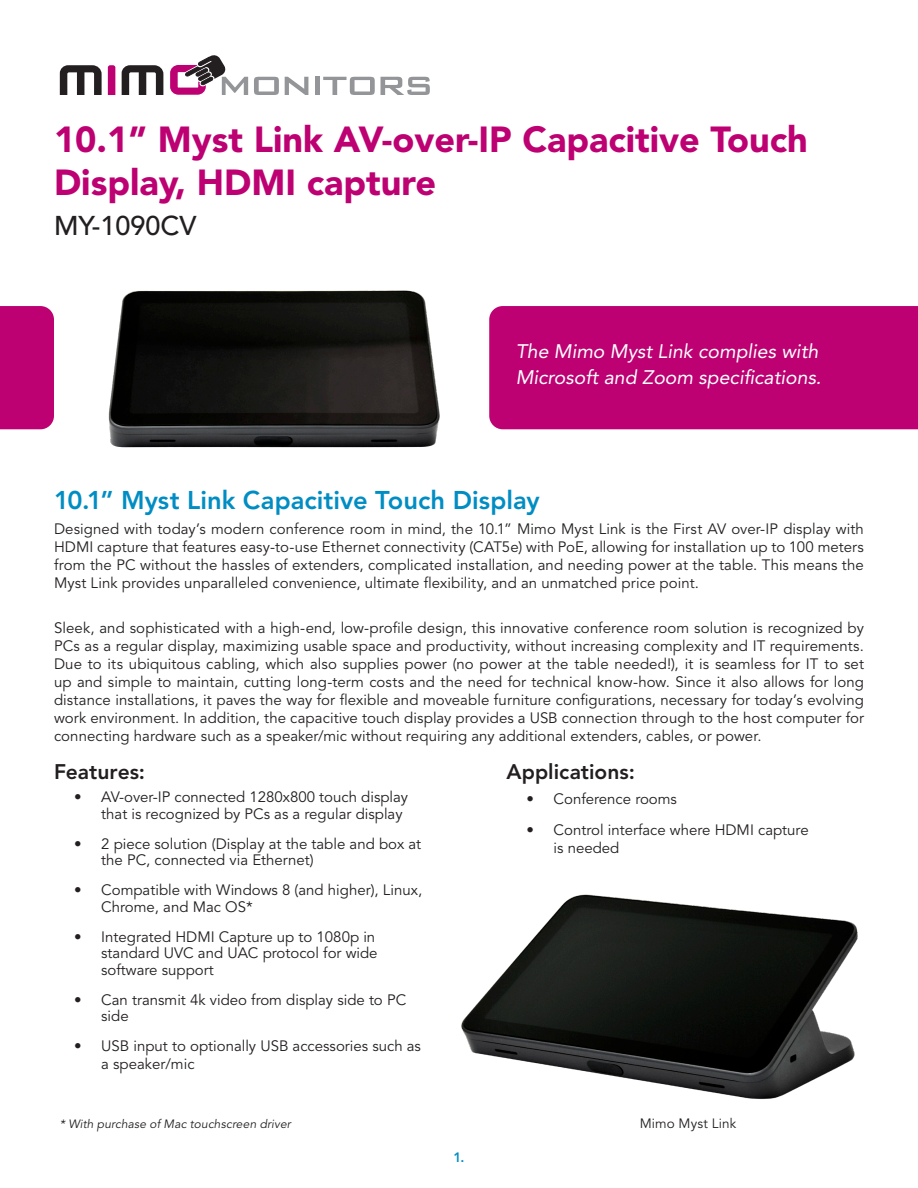
<style>
.page{position:relative;width:918px;height:1188px;background:#fff}
.page>*{position:absolute;margin:0;border:0;box-sizing:border-box;transform-origin:0 0}
.t1{font:900 36px/43.2px "Avenir LT Std";color:#bd0172}
.Black_Header{font:500 27px "Avenir LT Std";color:#231f20}
.Blue_Header{font:800 25.5px "Avenir LT Std";color:#008dc3}
.SubHead_blk{font:800 21px "Avenir LT Std";color:#231f20}
.t2{font:italic 19.5px/25.5px "Avenir LT Std";color:#fff}
.Body_copy_justified{font:15px/18px "Avenir LT Std";color:#231f20}
.Body_copy_justified-2{font:13.5px "Avenir LT Std";letter-spacing:.01em;color:#231f20}
.Blue_Header-2{font:800 13.5px "Avenir LT Std";color:#008dc3}
.Body_copy_justified-3{font:italic 12px "Avenir LT Std";letter-spacing:.01em;color:#231f20}
</style>
<div class="page">
<div style="left:489px;top:306px;width:429px;height:123px;background:#bd0172"></div>
<div style="left:0;top:306px;width:54px;height:123px;background:#bd0172"></div>
<svg style="left:254px;top:77px;width:25px;height:18px"></svg>
<svg style="left:285px;top:77px;width:23px;height:18px"></svg>
<hr style="left:315px;top:77px;width:4px;height:18px;background:#939598">
<svg style="left:323px;top:77px;width:52px;height:18px"></svg>
<svg style="left:381px;top:77px;width:49px;height:18px"></svg>
<svg style="left:60px;top:65px;width:42px;height:30px"></svg>
<svg style="left:122px;top:65px;width:41px;height:30px"></svg>
<svg style="left:108px;top:65px;width:7px;height:30px"></svg>
<svg style="left:170px;top:55px;width:78px;height:40px"></svg>
<img style="left:108px;top:290px;width:332px;height:158px">
<img style="left:461px;top:894px;width:397px;height:205px">
<p class="t1" style="left:54px;top:118px;width:755px">10.1” Myst Link AV-over-IP Capacitive Touch<br>Display, HDMI capture</p>
<p class="Black_Header" style="left:54px;top:210px;width:144px">MY-1090CV</p>
<p class="t2" style="left:516px;top:339px;width:307px">The Mimo Myst Link complies with<br>Microsoft and Zoom specifications.</p>
<p class="Blue_Header" style="left:54px;top:485px;width:487px">10.1” Myst Link Capacitive Touch Display</p>
<p class="Body_copy_justified" style="left:54px;top:520px;width:812px;text-align:justify">Designed with today’s modern conference room in mind, the 10.1” Mimo Myst Link is the First AV over-IP display with HDMI capture that features easy-to-use Ethernet connectivity (CAT5e) with PoE, allowing for installation up to 100 meters from the PC without the hassles of extenders, complicated installation, and needing power at the table. This means the Myst Link provides unparalleled convenience, ultimate flexibility, and an unmatched price point.</p>
<p class="Body_copy_justified" style="left:54px;top:619px;width:812px;text-align:justify">Sleek, and sophisticated with a high-end, low-profile design, this innovative conference room solution is recognized by PCs as a regular display, maximizing usable space and productivity, without increasing complexity and IT requirements.<br>Due to its ubiquitous cabling, which also supplies power (no power at the table needed!), it is seamless for IT to set up and simple to maintain, cutting long-term costs and the need for technical know-how. Since it also allows for long distance installations, it paves the way for flexible and moveable furniture configurations, necessary for today’s evolving work environment. In addition, the capacitive touch display provides a USB connection through to the host computer for connecting hardware such as a speaker/mic without requiring any additional extenders, cables, or power.</p>
<p class="SubHead_blk" style="left:54px;top:759px;width:93px">Features:</p>
<p class="Body_copy_justified" style="left:101px;top:789px;width:308px;line-height:16.5px;text-indent:-27px">• AV-over-IP connected 1280x800 touch display that is recognized by PCs as a regular display</p>
<p class="Body_copy_justified" style="left:101px;top:836px;width:322px;line-height:16.5px;text-indent:-27px">• 2 piece solution (Display at the table and box at the PC, connected via Ethernet)</p>
<p class="Body_copy_justified" style="left:101px;top:882px;width:322px;line-height:16.5px;text-indent:-27px">• Compatible with Windows 8 (and higher), Linux,<br>Chrome, and Mac OS*</p>
<p class="Body_copy_justified" style="left:101px;top:929px;width:278px;line-height:16.5px;text-indent:-27px">• Integrated HDMI Capture up to 1080p in standard UVC and UAC protocol for wide software support</p>
<p class="Body_copy_justified" style="left:101px;top:992px;width:306px;line-height:16.5px;text-indent:-27px">• Can transmit 4k video from display side to PC side</p>
<p class="Body_copy_justified" style="left:101px;top:1037px;width:321px;text-indent:-27px">• USB input to optionally USB accessories such as a speaker/mic</p>
<p class="Body_copy_justified-3" style="left:60px;top:1117px;width:233px">* With purchase of Mac touchscreen driver</p>
<p class="Blue_Header-2" style="left:453px;top:1149px;width:13px">1.</p>
<p class="SubHead_blk" style="left:506px;top:759px;width:130px">Applications:</p>
<p class="Body_copy_justified" style="left:527px;top:790px;width:152px">• Conference rooms</p>
<p class="Body_copy_justified" style="left:554px;top:821px;width:257px;text-indent:-27px">• Control interface where HDMI capture is needed</p>
<p class="Body_copy_justified-2" style="left:640px;top:1116px;width:98px">Mimo Myst Link</p>
</div>
